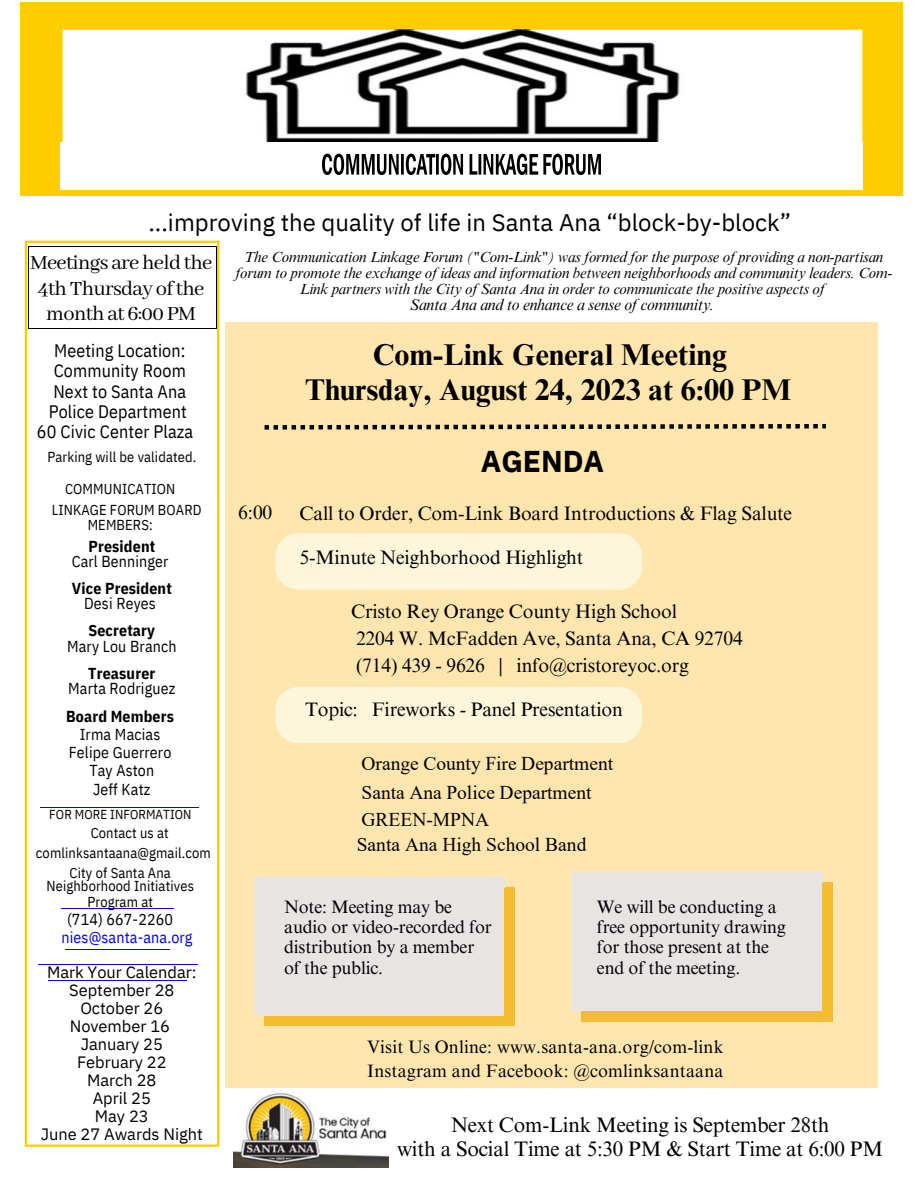
<style>
.page{position:relative;width:918px;height:1188px;background:#fff}
.page>*{position:absolute;margin:0;border:0;box-sizing:border-box;transform-origin:0 0}
.t1{font:700 30px "Times NRMT Pro";color:#000}
.t2{font:700 30px "IBM Plex Sans";letter-spacing:-.005em;color:#000}
.t3{font:24px "IBM Plex Sans";color:#000}
.t4{font:22.5px/25.8px "Abhaya Libre";letter-spacing:-.03em;color:#000;text-align:center}
.t5{font:21px "Times NRMT Pro";letter-spacing:-.01em;color:#000}
.t6{font:19.5px "Times NRMT Pro";letter-spacing:-.01em;color:#000}
.t7{font:19.5px/27px "Times New Roman";color:#000}
.t8{font:18px/20.2px "Times NRMT Pro";letter-spacing:-.01em;color:#000}
.t9{font:18px/20.2px "IBM Plex Sans Cond";letter-spacing:.005em;color:#000;text-align:justify}
.t10{font:18px "Times NRMT Pro";letter-spacing:.01em;color:#000}
.t11{font:16.5px "IBM Plex Sans";color:#000}
.t12{font:15.9px "IBM Plex Sans Cond";letter-spacing:.01em;color:#000}
.t13{font:700 15.9px "IBM Plex Sans Cond";letter-spacing:.01em;color:#000}
.t14{font:15.9px "IBM Plex Sans Cond";letter-spacing:.005em;color:#00f}
.t15{font:italic 15.75px "Times NRMT Pro";letter-spacing:-.015em;color:#000}
.t16{font:italic 15px/15.8px "Times NRMT Pro";letter-spacing:-.015em;color:#000;text-align:center}
.t17{font:14.4px "IBM Plex Sans Cond";letter-spacing:.01em;color:#000}
.t18{font:13.05px "IBM Plex Sans Cond";letter-spacing:.005em;color:#000}
</style>
<div class="page">
<div style="left:226px;top:323px;width:652px;height:765px;background:#ffe6af"></div>
<div style="left:25px;top:241px;width:194px;height:906px;border:2px solid #fc0"></div>
<hr style="left:41px;top:807px;width:158px;height:1px;background:#00f">
<hr style="left:62px;top:908px;width:112px;height:1px;background:#00f">
<hr style="left:66px;top:949px;width:104px;height:1px;background:#00f">
<hr style="left:38px;top:965px;width:160px;height:1px;background:#00f">
<hr style="left:49px;top:980px;width:138px;height:1px;background:#00f">
<hr style="left:29px;top:246px;width:187px;height:1px;background:#000">
<svg style="left:216px;top:246px;width:1px;height:52px"></svg>
<hr style="left:29px;top:328px;width:187px;height:1px;background:#000">
<hr style="left:29px;top:298px;width:1px;height:30px;background:#000">
<hr style="left:216px;top:298px;width:1px;height:30px;background:#000">
<div style="left:21px;top:3px;width:881px;height:192px;background:#fc0"></div>
<div style="left:20px;top:2px;width:883px;height:194px;border:2px solid #fc0"></div>
<div style="left:275px;top:533px;width:367px;height:57px;background:#fcf6db"></div>
<img style="left:62px;top:29px;width:801px;height:157px">
<div style="left:60px;top:142px;width:802px;height:48px;background:#fff"></div>
<svg style="left:322px;top:154px;width:279px;height:21px"></svg>
<img style="left:234px;top:1093px;width:155px;height:75px">
<svg style="left:265px;top:424px;width:561px;height:6px"></svg>
<div style="left:275px;top:687px;width:367px;height:56px;background:#fcf6db"></div>
<div style="left:265px;top:1016px;width:240px;height:10px;background:#f4bc33"></div>
<div style="left:505px;top:1016px;width:10px;height:10px;background:#f4bc33"></div>
<div style="left:254px;top:887px;width:11px;height:129px;background:#e8e4e3"></div>
<div style="left:265px;top:887px;width:240px;height:129px;background:#e8e4e3"></div>
<div style="left:505px;top:887px;width:10px;height:129px;background:#f4bc33"></div>
<div style="left:254px;top:877px;width:11px;height:10px;background:#e8e4e3"></div>
<div style="left:265px;top:877px;width:240px;height:10px;background:#e8e4e3"></div>
<div style="left:581px;top:1011px;width:241px;height:10px;background:#f4bc33"></div>
<div style="left:822px;top:1011px;width:11px;height:10px;background:#f4bc33"></div>
<div style="left:571px;top:883px;width:10px;height:128px;background:#e8e4e3"></div>
<div style="left:581px;top:883px;width:241px;height:128px;background:#e8e4e3"></div>
<div style="left:822px;top:883px;width:11px;height:128px;background:#f4bc33"></div>
<div style="left:571px;top:872px;width:10px;height:11px;background:#e8e4e3"></div>
<div style="left:581px;top:872px;width:241px;height:11px;background:#e8e4e3"></div>
<p class="t3" style="left:148px;top:206px;width:644px">...improving the quality of life in Santa Ana “block-by-block”</p>
<p class="t16" style="left:236px;top:251px;width:658px">The Communication Linkage Forum ("Com-Link") was formed for the purpose of providing a non-partisan forum to promote the exchange of ideas and information between neighborhoods and community leaders. Com-<br>Link partners with the City of Santa Ana in order to communicate the positive aspects of</p>
<p class="t15" style="left:410px;top:298px;width:306px">Santa Ana and to enhance a sense of community.</p>
<p class="t9" style="left:49px;top:340px;width:140px">Meeting Location:<br>Community Room Next to Santa Ana Police Department</p>
<p class="t9" style="left:37px;top:421px;width:158px">60 Civic Center Plaza</p>
<p class="t4" style="left:30px;top:250px;width:184px">Meetings are held the<br>4th Thursday of the month at 6:00 PM</p>
<p class="t1" style="left:373px;top:343px;width:356px">Com-Link General Meeting</p>
<p class="t1" style="left:305px;top:378px;width:488px">Thursday, August 24, 2023 at 6:00 PM</p>
<p class="t17" style="left:47px;top:447px;width:150px">Parking will be validated.</p>
<p class="t17" style="left:65px;top:480px;width:112px">COMMUNICATION</p>
<p class="t17" style="left:52px;top:500px;width:151px">LINKAGE FORUM BOARD</p>
<p class="t17" style="left:88px;top:515px;width:67px">MEMBERS:</p>
<p class="t13" style="left:88px;top:536px;width:68px">President</p>
<p class="t12" style="left:72px;top:551px;width:98px">Carl Benninger</p>
<p class="t13" style="left:72px;top:578px;width:101px">Vice President</p>
<p class="t12" style="left:84px;top:593px;width:73px">Desi Reyes</p>
<p class="t13" style="left:88px;top:620px;width:68px">Secretary</p>
<p class="t12" style="left:67px;top:635px;width:111px">Mary Lou Branch</p>
<p class="t13" style="left:88px;top:662px;width:69px">Treasurer</p>
<p class="t12" style="left:68px;top:678px;width:109px">Marta Rodriguez</p>
<p class="t13" style="left:66px;top:705px;width:109px">Board Members</p>
<p class="t12" style="left:80px;top:724px;width:82px">Irma Macias</p>
<p class="t12" style="left:69px;top:742px;width:104px">Felipe Guerrero</p>
<p class="t12" style="left:89px;top:760px;width:66px">Tay Aston</p>
<p class="t12" style="left:93px;top:778px;width:59px">Jeff Katz</p>
<p class="t18" style="left:49px;top:805px;width:144px">FOR MORE INFORMATION</p>
<p class="t17" style="left:91px;top:823px;width:80px">Contact us at</p>
<p class="t17" style="left:36px;top:843px;width:176px">comlinksantaana@gmail.com</p>
<p class="t17" style="left:70px;top:863px;width:103px">City of Santa Ana</p>
<p class="t17" style="left:46px;top:877px;width:149px">Neighborhood Initiatives</p>
<p class="t17" style="left:87px;top:892px;width:67px">Program at</p>
<p class="t12" style="left:67px;top:909px;width:108px">(714) 667-2260</p>
<p class="t14" style="left:62px;top:927px;width:132px">nies@santa-ana.org</p>
<p class="t11" style="left:47px;top:961px;width:151px">Mark Your Calendar:</p>
<p class="t11" style="left:69px;top:979px;width:107px">September 28</p>
<p class="t11" style="left:80px;top:997px;width:84px">October 26</p>
<p class="t11" style="left:70px;top:1015px;width:102px">November 16</p>
<p class="t11" style="left:81px;top:1033px;width:84px">January 25</p>
<p class="t11" style="left:77px;top:1051px;width:91px">February 22</p>
<p class="t11" style="left:87px;top:1069px;width:71px">March 28</p>
<p class="t11" style="left:93px;top:1087px;width:60px">April 25</p>
<p class="t11" style="left:95px;top:1105px;width:55px">May 23</p>
<p class="t11" style="left:41px;top:1123px;width:164px">June 27 Awards Night</p>
<p class="t2" style="left:481px;top:441px;width:125px">AGENDA</p>
<p class="t6" style="left:238px;top:505px;width:35px">6:00</p>
<p class="t6" style="left:300px;top:506px;width:494px">Call to Order, Com-Link Board Introductions &amp; Flag Salute</p>
<p class="t6" style="left:300px;top:550px;width:285px">5-Minute Neighborhood Highlight</p>
<p class="t6" style="left:351px;top:604px;width:327px">Cristo Rey Orange County High School</p>
<p class="t6" style="left:356px;top:631px;width:388px">2204 W. McFadden Ave, Santa Ana, CA 92704</p>
<p class="t6" style="left:356px;top:658px;width:334px">(714) 439 - 9626 | info@cristoreyoc.org</p>
<p class="t6" style="left:305px;top:702px;width:319px">Topic: Fireworks - Panel Presentation</p>
<p class="t7" style="left:357px;top:750px;width:258px">Orange County Fire Department<br>Santa Ana Police Department<br>GREEN-MPNA<br>Santa Ana High School Band</p>
<p class="t8" style="left:284px;top:899px;width:209px">Note: Meeting may be audio or video-recorded for distribution by a member of the public.</p>
<p class="t8" style="left:597px;top:899px;width:181px">We will be conducting a</p>
<p class="t8" style="left:597px;top:919px;width:191px">free opportunity drawing</p>
<p class="t8" style="left:597px;top:939px;width:174px">for those present at the</p>
<p class="t8" style="left:597px;top:960px;width:145px">end of the meeting.</p>
<p class="t10" style="left:367px;top:1040px;width:358px">Visit Us Online: www.santa-ana.org/com-link</p>
<p class="t10" style="left:367px;top:1064px;width:358px">Instagram and Facebook: @comlinksantaana</p>
<p class="t5" style="left:451px;top:1117px;width:380px">Next Com-Link Meeting is September 28th</p>
<p class="t5" style="left:397px;top:1141px;width:488px">with a Social Time at 5:30 PM &amp; Start Time at 6:00 PM</p>
</div>
